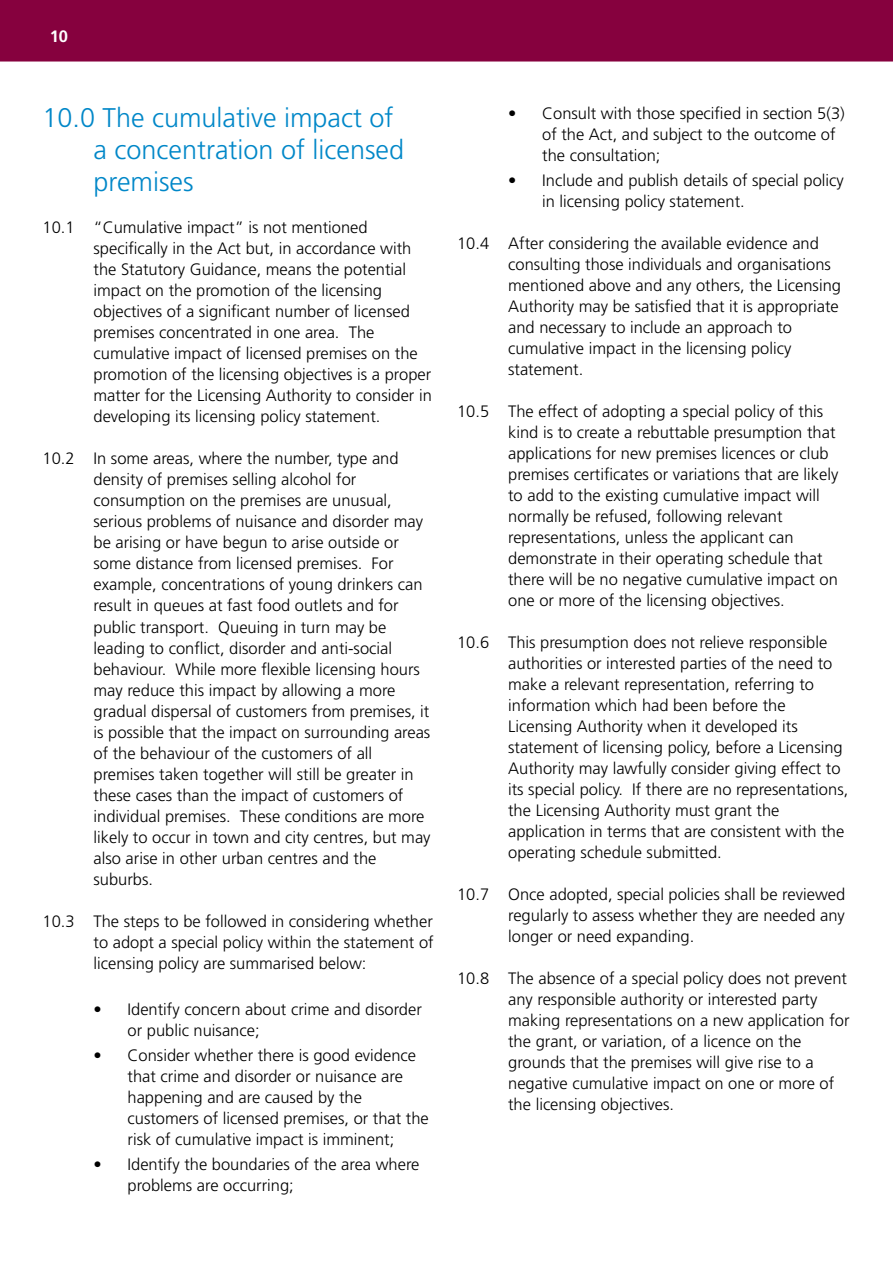
<style>
.page{position:relative;width:893px;height:1263px;background:#fff}
.page>*{position:absolute;margin:0;border:0;box-sizing:border-box;transform-origin:0 0}
.t1{font:300 27px/32.4px "Frutiger";color:#0087c8}
.t2{font:300 16.5px/21px "Frutiger";color:#000}
.t3{font:700 16.5px "Frutiger";color:#fff}
</style>
<div class="page">
<div style="left:0;top:0;width:893px;height:62px;background:#86013e"></div>
<p class="t3" style="left:50px;top:27px;width:20px">10</p>
<h1 class="t1" style="left:94px;top:101px;width:312px;text-indent:-51px">10.0 The cumulative impact of a concentration of licensed premises</h1>
<p class="t2" style="left:94px;top:217px;width:340px;text-indent:-51px">10.1 “Cumulative impact” is not mentioned specifically in the Act but, in accordance with the Statutory Guidance, means the potential impact on the promotion of the licensing objectives of a significant number of licensed premises concentrated in one area. The cumulative impact of licensed premises on the promotion of the licensing objectives is a proper matter for the Licensing Authority to consider in developing its licensing policy statement.</p>
<p class="t2" style="left:94px;top:448px;width:339px;text-indent:-51px">10.2 In some areas, where the number, type and density of premises selling alcohol for consumption on the premises are unusual, serious problems of nuisance and disorder may be arising or have begun to arise outside or some distance from licensed premises. For example, concentrations of young drinkers can result in queues at fast food outlets and for public transport. Queuing in turn may be leading to conflict, disorder and anti-social behaviour. While more flexible licensing hours may reduce this impact by allowing a more gradual dispersal of customers from premises, it is possible that the impact on surrounding areas of the behaviour of the customers of all premises taken together will still be greater in these cases than the impact of customers of individual premises. These conditions are more likely to occur in town and city centres, but may also arise in other urban centres and the suburbs.</p>
<p class="t2" style="left:94px;top:911px;width:342px;text-align:justify;text-indent:-51px">10.3 The steps to be followed in considering whether to adopt a special policy within the statement of licensing policy are summarised below:</p>
<p class="t2" style="left:128px;top:999px;width:296px;text-indent:-34px">• Identify concern about crime and disorder or public nuisance;</p>
<p class="t2" style="left:128px;top:1045px;width:303px;text-indent:-34px">• Consider whether there is good evidence that crime and disorder or nuisance are happening and are caused by the customers of licensed premises, or that the risk of cumulative impact is imminent;</p>
<p class="t2" style="left:128px;top:1154px;width:293px;text-indent:-34px">• Identify the boundaries of the area where problems are occurring;</p>
<p class="t2" style="left:542px;top:103px;width:304px;text-indent:-34px">• Consult with those specified in section 5(3) of the Act, and subject to the outcome of the consultation;</p>
<p class="t2" style="left:542px;top:170px;width:303px;text-indent:-34px">• Include and publish details of special policy in licensing policy statement.</p>
<p class="t2" style="left:508px;top:233px;width:334px;text-indent:-51px">10.4 After considering the available evidence and consulting those individuals and organisations mentioned above and any others, the Licensing Authority may be satisfied that it is appropriate and necessary to include an approach to cumulative impact in the licensing policy statement.</p>
<p class="t2" style="left:508px;top:401px;width:332px;text-indent:-51px">10.5 The effect of adopting a special policy of this kind is to create a rebuttable presumption that applications for new premises licences or club premises certificates or variations that are likely to add to the existing cumulative impact will normally be refused, following relevant representations, unless the applicant can demonstrate in their operating schedule that there will be no negative cumulative impact on one or more of the licensing objectives.</p>
<p class="t2" style="left:508px;top:632px;width:342px;text-indent:-51px">10.6 This presumption does not relieve responsible authorities or interested parties of the need to make a relevant representation, referring to information which had been before the Licensing Authority when it developed its statement of licensing policy, before a Licensing Authority may lawfully consider giving effect to its special policy. If there are no representations, the Licensing Authority must grant the application in terms that are consistent with the operating schedule submitted.</p>
<p class="t2" style="left:508px;top:884px;width:339px;text-align:justify;text-indent:-51px">10.7 Once adopted, special policies shall be reviewed regularly to assess whether they are needed any longer or need expanding.</p>
<p class="t2" style="left:508px;top:968px;width:343px;text-indent:-51px">10.8 The absence of a special policy does not prevent any responsible authority or interested party making representations on a new application for the grant, or variation, of a licence on the grounds that the premises will give rise to a negative cumulative impact on one or more of the licensing objectives.</p>
</div>
